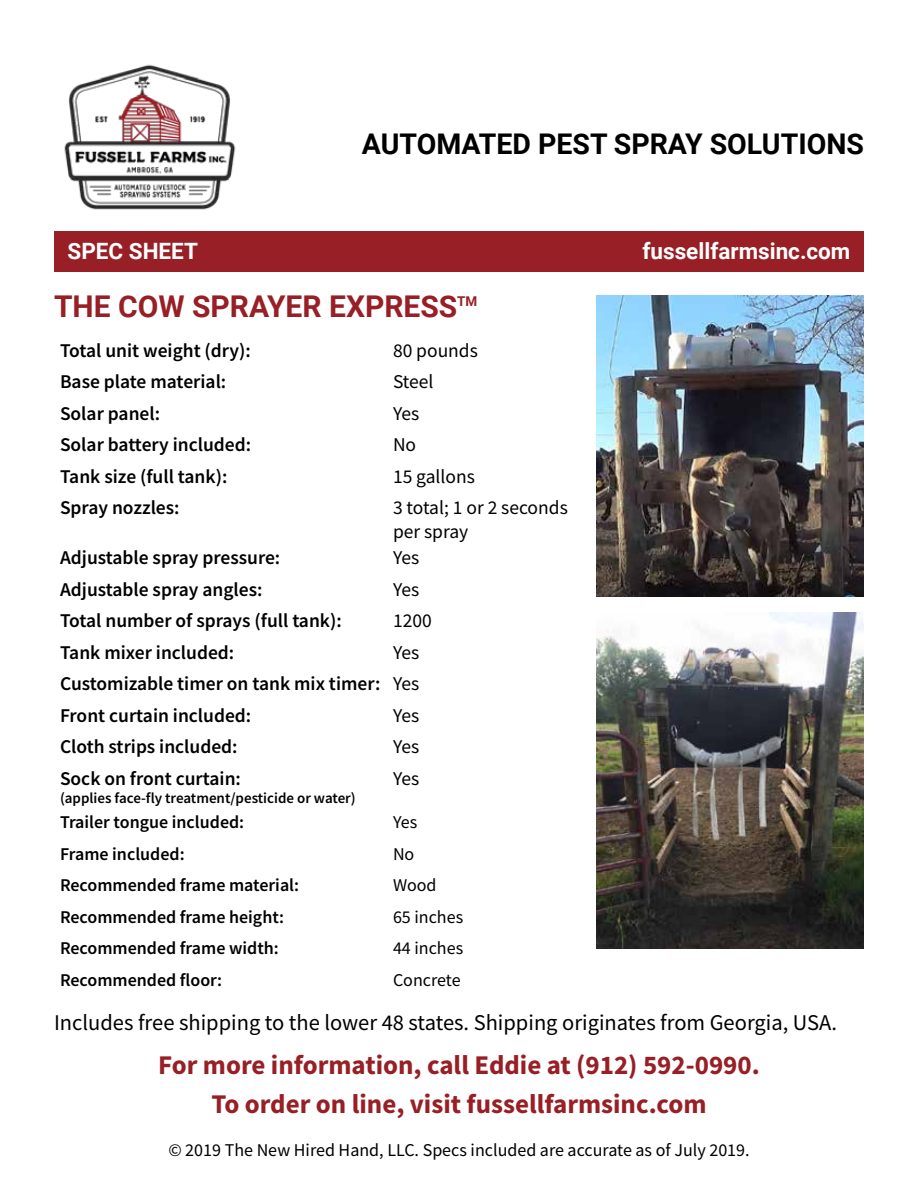
<style>
.page{position:relative;width:918px;height:1188px;background:#fff}
.page>*{position:absolute;margin:0;border:0;box-sizing:border-box;transform-origin:0 0}
.t1{font:700 30px "Roboto";color:#971f25}
.t2{font:700 28.5px "Roboto";color:#000}
.t3{font:700 27px/38.4px "Source Sans Pro";color:#971f25;text-align:center}
.t4{font:22.5px "Source Sans Pro";color:#000}
.t5{font:700 22.5px "Roboto";color:#fff}
.t6{font:600 19.5px/31.5px "Source Sans Pro";color:#000;text-align:justify}
.t7{font:19.5px/23.4px "Source Sans Pro";color:#000}
.t8{font:600 18px "Source Sans Pro";color:#000}
.t9{font:18px "Source Sans Pro";color:#000}
.t10{font:600 15px "Source Sans Pro";color:#000}
.t11{font:700 13.5px "Roboto";color:#971f25}
.s1{font-weight:400}
</style>
<div class="page">
<img style="left:64px;top:64px;width:172px;height:146px">
<img style="left:596px;top:296px;width:268px;height:301px">
<img style="left:596px;top:612px;width:268px;height:337px">
<div style="left:54px;top:231px;width:810px;height:40px;background:#971f25"></div>
<h2 class="t2" style="left:362px;top:124px;width:504px">AUTOMATED PEST SPRAY SOLUTIONS</h2>
<p class="t5" style="left:68px;top:235px;width:132px">SPEC SHEET</p>
<p class="t5" style="left:642px;top:235px;width:210px">fussellfarmsinc.com</p>
<h1 class="t1" style="left:54px;top:285px;width:405px">THE COW SPRAYER EXPRESS</h1>
<p class="t11" style="left:457px;top:292px;width:22px">TM</p>
<p class="t6" style="left:60px;top:335px;width:192px">Total unit weight (dry):</p>
<p class="t7" style="left:393px;top:339px;width:86px">80 pounds</p>
<p class="t6" style="left:60px;top:366px;width:168px">Base plate material:</p>
<p class="t7" style="left:393px;top:370px;width:42px">Steel</p>
<p class="t6" style="left:60px;top:397px;width:102px">Solar panel:</p>
<p class="t7" style="left:393px;top:402px;width:28px">Yes</p>
<p class="t6" style="left:60px;top:429px;width:193px">Solar battery included:</p>
<p class="t7" style="left:393px;top:433px;width:25px">No</p>
<p class="t6" style="left:60px;top:460px;width:169px">Tank size (full tank):</p>
<p class="t7" style="left:393px;top:465px;width:83px">15 gallons</p>
<p class="t6" style="left:60px;top:492px;width:121px">Spray nozzles:</p>
<p class="t7" style="left:393px;top:496px;width:176px">3 total; 1 or 2 seconds per spray</p>
<p class="t6" style="left:60px;top:542px;width:222px">Adjustable spray pressure:</p>
<p class="t7" style="left:393px;top:546px;width:28px">Yes</p>
<p class="t6" style="left:60px;top:573px;width:204px">Adjustable spray angles:</p>
<p class="t7" style="left:393px;top:578px;width:28px">Yes</p>
<p class="t6" style="left:60px;top:605px;width:283px">Total number of sprays (full tank):</p>
<p class="t7" style="left:393px;top:609px;width:40px">1200</p>
<p class="t6" style="left:60px;top:636px;width:176px">Tank mixer included:</p>
<p class="t6" style="left:60px;top:636px;width:361px;text-indent:333px"><span class="s1">Yes </span>Customizable timer on tank mix timer: <span class="s1">Yes </span>Front curtain included:</p>
<p class="t7" style="left:393px;top:704px;width:28px">Yes</p>
<p class="t6" style="left:60px;top:731px;width:179px">Cloth strips included:</p>
<p class="t7" style="left:393px;top:735px;width:28px">Yes</p>
<p class="t6" style="left:60px;top:762px;width:182px">Sock on front curtain:</p>
<p class="t10" style="left:60px;top:788px;width:297px">(applies face-fly treatment/pesticide or water)</p>
<p class="t7" style="left:393px;top:767px;width:28px">Yes</p>
<p class="t8" style="left:60px;top:811px;width:186px">Trailer tongue included:</p>
<p class="t9" style="left:393px;top:811px;width:26px">Yes</p>
<p class="t8" style="left:60px;top:842px;width:126px">Frame included:</p>
<p class="t9" style="left:393px;top:843px;width:23px">No</p>
<p class="t8" style="left:60px;top:874px;width:241px">Recommended frame material:</p>
<p class="t9" style="left:393px;top:874px;width:45px">Wood</p>
<p class="t8" style="left:60px;top:905px;width:225px">Recommended frame height:</p>
<p class="t9" style="left:393px;top:906px;width:72px">65 inches</p>
<p class="t8" style="left:60px;top:937px;width:220px">Recommended frame width:</p>
<p class="t9" style="left:393px;top:937px;width:72px">44 inches</p>
<p class="t8" style="left:60px;top:968px;width:164px">Recommended floor:</p>
<p class="t9" style="left:393px;top:969px;width:69px">Concrete</p>
<p class="t4" style="left:54px;top:1008px;width:785px">Includes free shipping to the lower 48 states. Shipping originates from Georgia, USA.</p>
<h3 class="t3" style="left:158px;top:1046px;width:603px">For more information, call Eddie at (912) 592-0990.<br>To order on line, visit fussellfarmsinc.com</h3>
<p class="t9" style="left:168px;top:1139px;width:583px">© 2019 The New Hired Hand, LLC. Specs included are accurate as of July 2019.</p>
</div>
